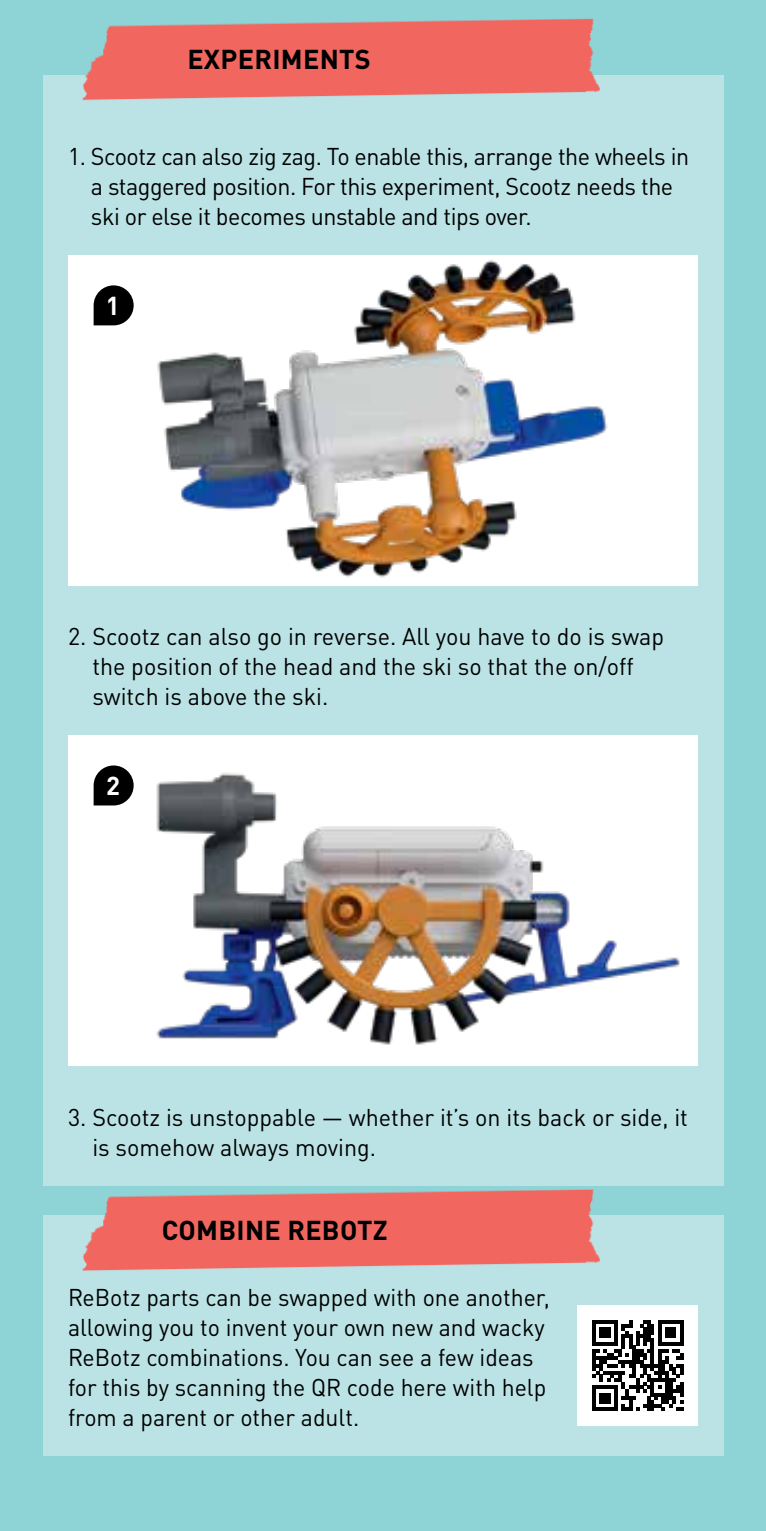
<style>
.page{position:relative;width:766px;height:1531px;background:#fff}
.page>*{position:absolute;margin:0;border:0;box-sizing:border-box;transform-origin:0 0}
.t1{font:700 27px "DINOT";letter-spacing:.01em;color:#000}
.t2{font:700 25.8px "DINOT";color:#fff}
.t3{font:24px/30px "DINOT";color:#000}
.t4{font:24px/30px "DINOT";color:#000;scale:.96 1}
.t5{font:24px/30px "DINOT";letter-spacing:-.02em;color:#000}
</style>
<div class="page">
<div style="left:0;top:0;width:765px;height:1531px;background:#8ed3d6"></div>
<div style="left:43px;top:75px;width:680px;height:1110px;background:#bbe3e5"></div>
<div style="left:43px;top:1215px;width:680px;height:240px;background:#bbe3e5"></div>
<div style="left:68px;top:735px;width:629px;height:330px;background:#fff"></div>
<div style="left:68px;top:255px;width:629px;height:330px;background:#fff"></div>
<img style="left:94px;top:260px;width:577px;height:326px">
<img style="left:116px;top:773px;width:577px;height:293px">
<img style="left:693px;top:295px;width:31px;height:570px">
<svg style="left:94px;top:285px;width:40px;height:40px;background:#2b2b2b"></svg>
<svg style="left:94px;top:765px;width:40px;height:40px"></svg>
<img style="left:82px;top:18px;width:518px;height:83px">
<img style="left:82px;top:1189px;width:518px;height:82px">
<div style="left:577px;top:1305px;width:120px;height:120px;background:#fff"></div>
<svg style="left:592px;top:1320px;width:91px;height:91px"></svg>
<p class="t1" style="left:187px;top:42px;width:185px">EXPERIMENTS</p>
<p class="t5" style="left:91px;top:141px;width:599px;text-indent:-23px">1. Scootz can also zig zag. To enable this, arrange the wheels in a staggered position. For this experiment, Scootz needs the ski or else it becomes unstable and tips over.</p>
<p class="t2" style="left:106px;top:289px;width:15px">1</p>
<p class="t3" style="left:92px;top:621px;width:573px;text-indent:-24px">2. Scootz can also go in reverse. All you have to do is swap the position of the head and the ski so that the on/off switch is above the ski.</p>
<p class="t2" style="left:106px;top:769px;width:15px">2</p>
<p class="t3" style="left:92px;top:1101px;width:597px;text-indent:-24px">3. Scootz is unstoppable — whether it’s on its back or side, it is somehow always moving.</p>
<p class="t1" style="left:162px;top:1212px;width:227px">COMBINE REBOTZ</p>
<p class="t4" style="left:68px;top:1281px;width:503px">ReBotz parts can be swapped with one another, allowing you to invent your own new and wacky ReBotz combinations. You can see a few ideas for this by scanning the QR code here with help from a parent or other adult.</p>
</div>
